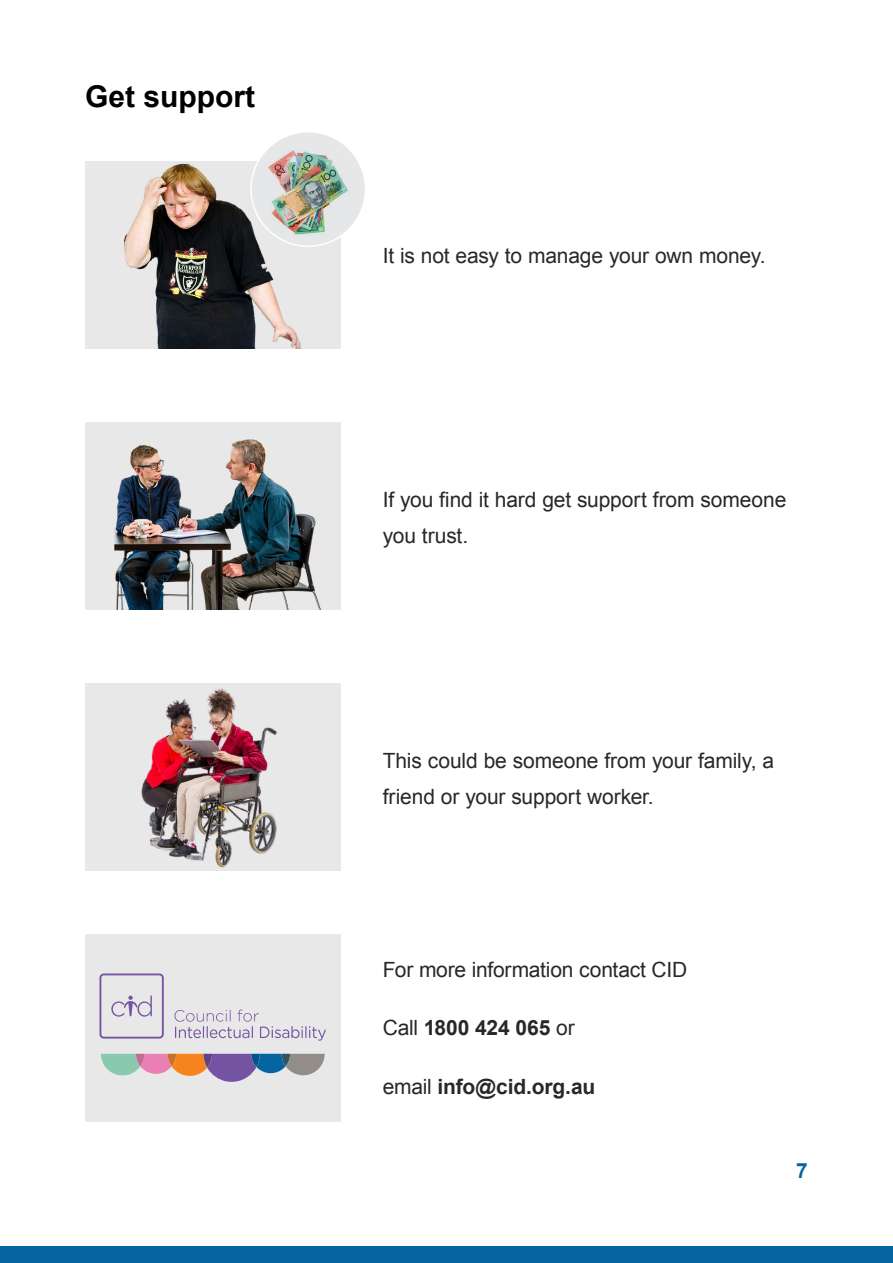
<style>
.page{position:relative;width:893px;height:1263px;background:#fff}
.page>*{position:absolute;margin:0;border:0;box-sizing:border-box;transform-origin:0 0}
.t1{font:700 30px "Arial";color:#000}
.t2{font:21px/36px "Arial";letter-spacing:-.005em;color:#292829}
.t3{font:700 21px "Arial";letter-spacing:-.005em;color:#292829}
.t4{font:700 21px "Arial";color:#0465a0}
.s1{font-weight:400}
</style>
<div class="page">
<div style="left:0;top:1246px;width:893px;height:17px;background:#0465a0"></div>
<div style="left:85px;top:423px;width:255px;height:187px;background:#e8e8e8"></div>
<img style="left:114px;top:439px;width:207px;height:171px">
<div style="left:85px;top:684px;width:255px;height:187px;background:#e8e8e8"></div>
<img style="left:141px;top:688px;width:136px;height:180px">
<div style="left:85px;top:162px;width:255px;height:187px;background:#e8e8e8"></div>
<img style="left:123px;top:162px;width:178px;height:187px">
<div style="left:85px;top:934px;width:255px;height:187px;background:#e8e8e8"></div>
<svg style="left:174px;top:1009px;width:152px;height:32px"></svg>
<div style="left:100px;top:973px;width:64px;height:65px;border:2px solid #7453a2;border-radius:3px"></div>
<svg style="left:111px;top:995px;width:41px;height:22px"></svg>
<svg style="left:101px;top:1054px;width:224px;height:28px"></svg>
<div style="left:251px;top:132px;width:114px;height:114px;background:#e6e7e8;border-radius:50%"></div>
<img style="left:258px;top:139px;width:99px;height:106px">
<div style="left:250px;top:131px;width:116px;height:116px;border:2px solid #fff;border-radius:50%"></div>
<h1 class="t1" style="left:85px;top:77px;width:172px">Get support</h1>
<p class="t2" style="left:383px;top:237px;width:384px">It is not easy to manage your own money.</p>
<p class="t2" style="left:383px;top:481px;width:405px">If you find it hard get support from someone you trust.</p>
<p class="t2" style="left:383px;top:743px;width:393px">This could be someone from your family, a friend or your support worker.</p>
<p class="t2" style="left:383px;top:952px;width:306px">For more information contact CID</p>
<p class="t3" style="left:383px;top:1014px;width:193px"><span class="s1">Call</span> 1800 424 065 <span class="s1">or</span></p>
<p class="t3" style="left:383px;top:1073px;width:214px"><span class="s1">email</span> info@cid.org.au</p>
<p class="t4" style="left:796px;top:1157px;width:13px">7</p>
</div>
